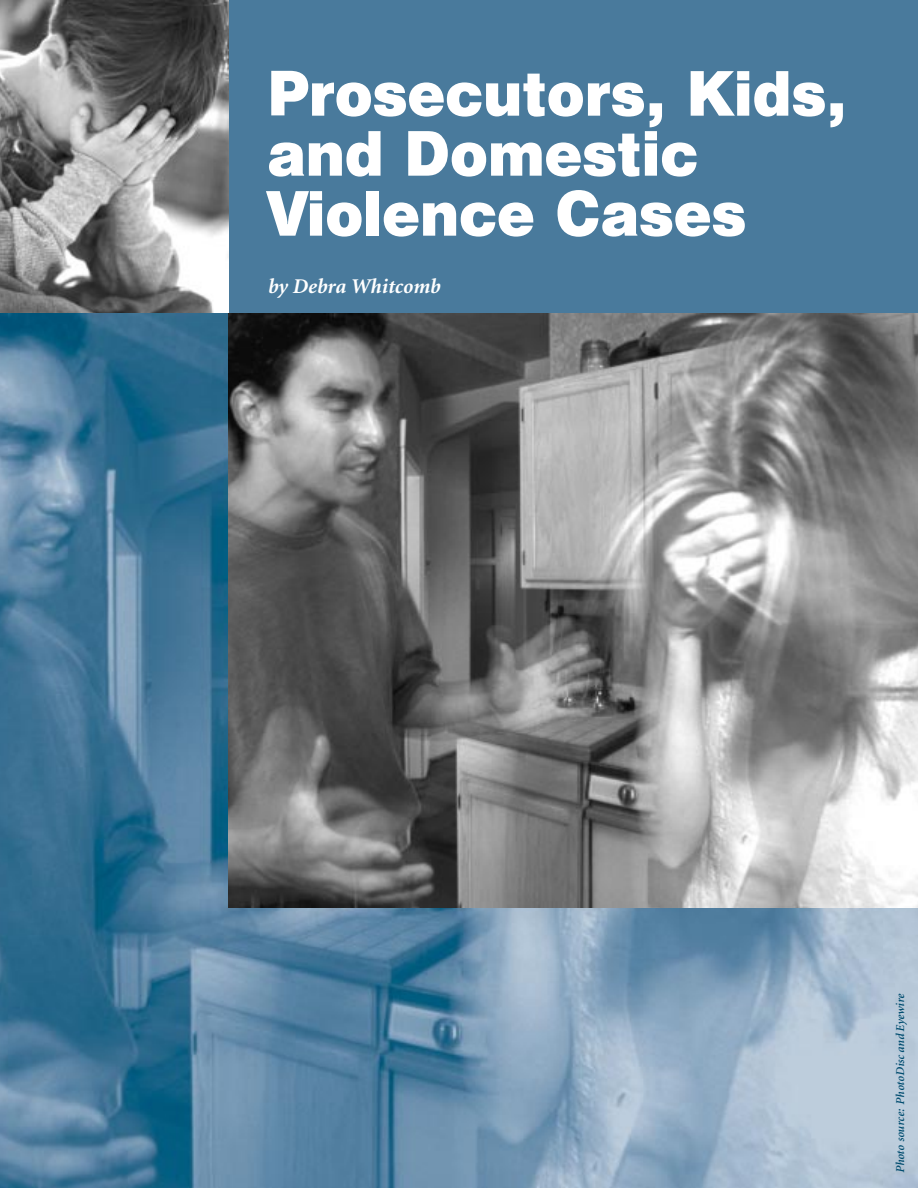
<style>
.page{position:relative;width:918px;height:1188px;background:#fff}
.page>*{position:absolute;margin:0;border:0;box-sizing:border-box;transform-origin:0 0}
.t1{font:57px/60px "Swiss 721 BT Black No 2";color:#fff}
.t2{font:italic 700 21px "Minion";color:#fff}
.t3{font:italic 600 12px "Minion";letter-spacing:-.01em;color:#004c6f}
</style>
<div class="page">
<div style="left:229px;top:0;width:689px;height:349px;background:#497a9c"></div>
<img style="left:0;top:0;width:229px;height:314px">
<img style="left:0;top:314px;width:918px;height:874px">
<img style="left:229px;top:314px;width:689px;height:594px">
<p class="t1" style="left:267px;top:69px;width:581px">Prosecutors, Kids, and Domestic<br>Violence Cases</p>
<p class="t2" style="left:267px;top:278px;width:174px">by Debra Whitcomb</p>
<p class="t3" style="left:895px;top:1173px;width:181px;rotate:-90deg">Photo source: PhotoDisc and Eyewire</p>
</div>
